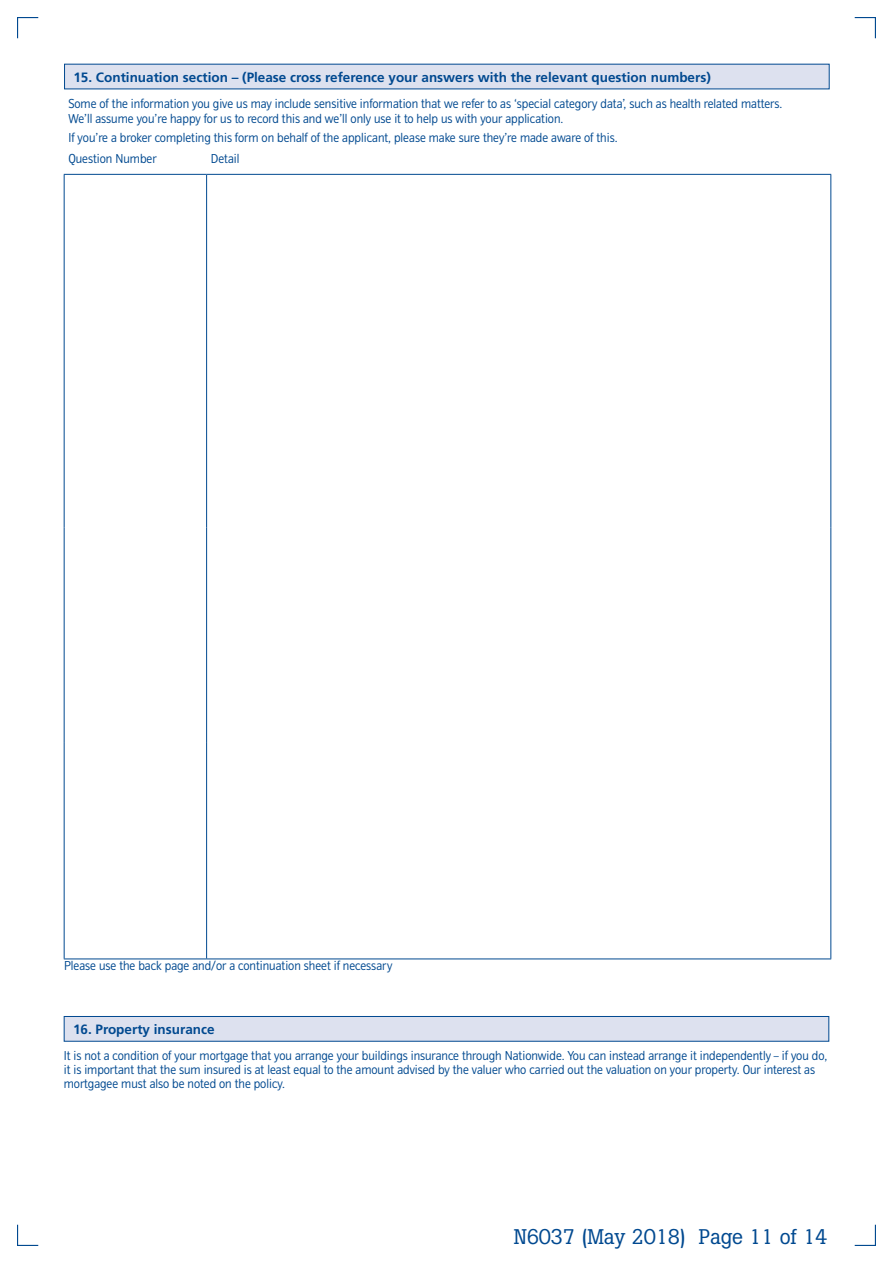
<style>
.page{position:relative;width:893px;height:1263px;background:#fff}
.page>*{position:absolute;margin:0;border:0;box-sizing:border-box;transform-origin:0 0}
.t1{font:21px "Boton";letter-spacing:-.01em;color:#014990}
.t2{font:300 13.5px/14px "NBS";color:#014990}
.WHITE_BOTON_HEADERS{font:700 13.5px "Frutiger LT";color:#014990}
</style>
<div class="page">
<svg style="left:17px;top:17px;width:22px;height:22px"></svg>
<svg style="left:854px;top:17px;width:22px;height:22px"></svg>
<svg style="left:17px;top:1224px;width:22px;height:22px"></svg>
<svg style="left:854px;top:1224px;width:22px;height:22px"></svg>
<hr style="left:64px;top:174px;width:143px;height:1px;background:#014990">
<hr style="left:64px;top:175px;width:1px;height:352px;background:#014990">
<hr style="left:207px;top:174px;width:624px;height:1px;background:#014990">
<hr style="left:830px;top:175px;width:1px;height:352px;background:#014990">
<hr style="left:64px;top:527px;width:1px;height:215px;background:#014990">
<hr style="left:830px;top:527px;width:1px;height:215px;background:#014990">
<hr style="left:64px;top:742px;width:1px;height:216px;background:#014990">
<hr style="left:830px;top:742px;width:1px;height:216px;background:#014990">
<hr style="left:64px;top:958px;width:143px;height:1px;background:#014990">
<hr style="left:207px;top:958px;width:624px;height:1px;background:#014990">
<hr style="left:206px;top:175px;width:1px;height:352px;background:#014990">
<hr style="left:206px;top:527px;width:1px;height:215px;background:#014990">
<hr style="left:206px;top:742px;width:1px;height:216px;background:#014990">
<div style="left:65px;top:64px;width:764px;height:25px;background:#dde1ef"></div>
<div style="left:64px;top:1016px;width:765px;height:25px;background:#dde1ef"></div>
<div style="left:64px;top:1016px;width:765px;height:25px;border:1px solid #014990"></div>
<p class="WHITE_BOTON_HEADERS" style="left:73px;top:69px;width:639px">15. Continuation section – (Please cross reference your answers with the relevant question numbers)</p>
<p class="t2" style="left:68px;top:96px;width:715px;line-height:15px">Some of the information you give us may include sensitive information that we refer to as ‘special category data’, such as health related matters.<br>We’ll assume you’re happy for us to record this and we’ll only use it to help us with your application.</p>
<p class="t2" style="left:68px;top:131px;width:551px">If you’re a broker completing this form on behalf of the applicant, please make sure they’re made aware of this.</p>
<p class="t2" style="left:68px;top:152px;width:90px">Question Number</p>
<p class="t2" style="left:211px;top:152px;width:30px">Detail</p>
<p class="t2" style="left:64px;top:958px;width:330px">Please use the back page and/or a continuation sheet if necessary</p>
<p class="WHITE_BOTON_HEADERS" style="left:73px;top:1021px;width:143px">16. Property insurance</p>
<p class="t2" style="left:64px;top:1049px;width:765px">It is not a condition of your mortgage that you arrange your buildings insurance through Nationwide. You can instead arrange it independently – if you do, it is important that the sum insured is at least equal to the amount advised by the valuer who carried out the valuation on your property. Our interest as mortgagee must also be noted on the policy.</p>
<h1 class="t1" style="left:514px;top:1224px;width:315px">N6037 (May 2018) Page 11 of 14</h1>
</div>
